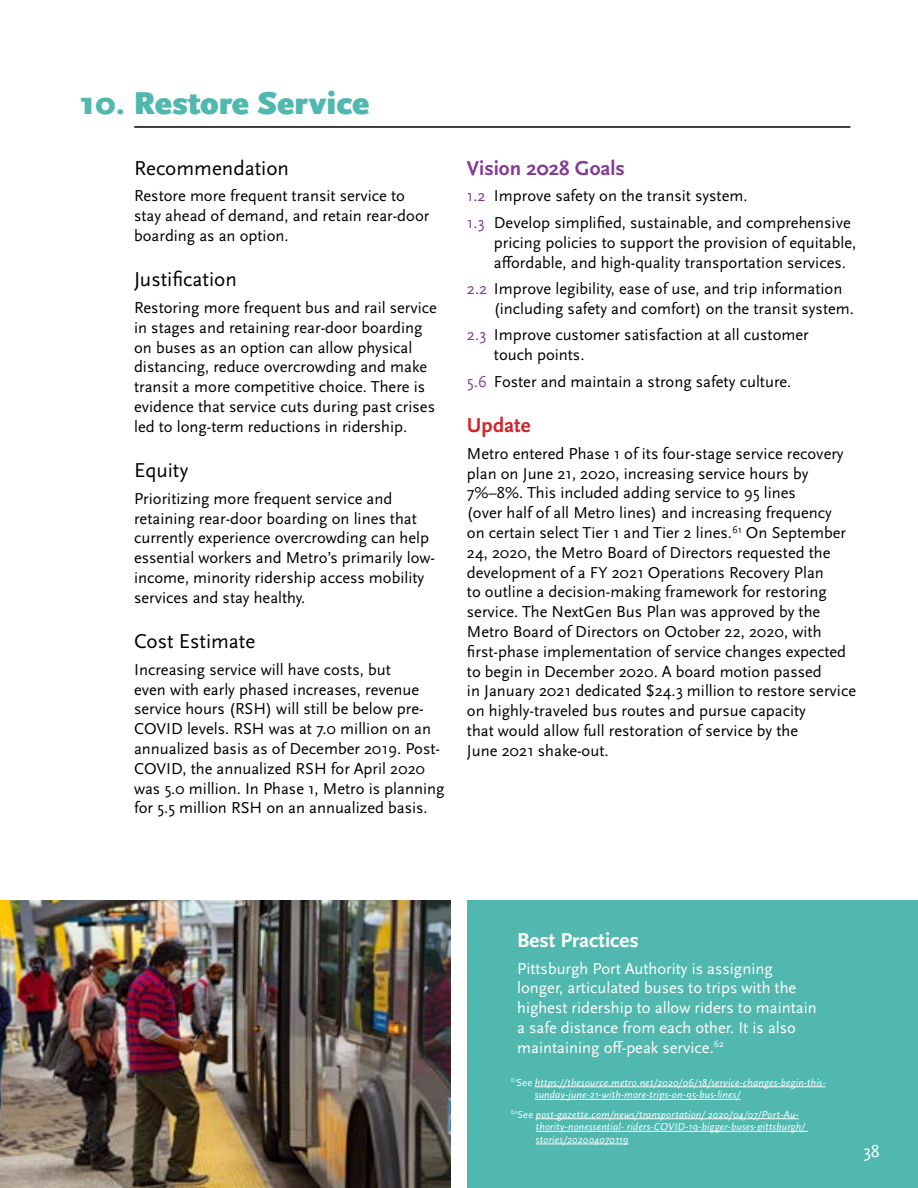
<style>
.page{position:relative;width:918px;height:1188px;background:#fff}
.page>*{position:absolute;margin:0;border:0;box-sizing:border-box;transform-origin:0 0}
.t1{font:900 33px "Scala Sans Pro";color:#51b8af}
.t2{font:21px "Scala Sans Pro";color:#000}
.t3{font:700 21px "Scala Sans Pro";color:#833b96}
.t4{font:700 21px "Scala Sans Pro";color:#fff}
.t5{font:700 21px "Scala Sans Pro";color:#d2232a}
.t6{font:18px "Scala Sans Pro";color:#fff}
.t7{font:16.5px/19.8px "Scala Sans Pro";color:#000}
.t8{font:16.5px/19.8px "Scala Sans Pro";color:#fff}
.t9{font:italic 10.5px/12.6px "Scala Sans Pro";letter-spacing:.02em;color:#fff}
.s1{color:#833b96}
.s2{font-style:normal}
</style>
<div class="page">
<div style="left:467px;top:900px;width:451px;height:288px;background:#51b8af"></div>
<img style="left:0;top:900px;width:451px;height:288px">
<hr style="left:134px;top:126px;width:717px;height:2px;background:#000">
<hr style="left:535px;top:1086px;width:291px;height:1px;background:#fff">
<hr style="left:535px;top:1099px;width:205px;height:1px;background:#fff">
<hr style="left:536px;top:1118px;width:263px;height:1px;background:#fff">
<hr style="left:536px;top:1131px;width:272px;height:1px;background:#fff">
<hr style="left:536px;top:1144px;width:92px;height:1px;background:#fff">
<h1 class="t1" style="left:80px;top:84px;width:291px">10. Restore Service</h1>
<p class="t2" style="left:134px;top:156px;width:156px">Recommendation</p>
<p class="t7" style="left:134px;top:186px;width:297px">Restore more frequent transit service to stay ahead of demand, and retain rear-door boarding as an option.</p>
<p class="t2" style="left:134px;top:268px;width:104px">Justification</p>
<p class="t7" style="left:134px;top:298px;width:304px">Restoring more frequent bus and rail service in stages and retaining rear-door boarding on buses as an option can allow physical distancing, reduce overcrowding and make transit a more competitive choice. There is evidence that service cuts during past crises led to long-term reductions in ridership.</p>
<p class="t2" style="left:134px;top:458px;width:56px">Equity</p>
<p class="t7" style="left:134px;top:489px;width:302px">Prioritizing more frequent service and retaining rear-door boarding on lines that currently experience overcrowding can help essential workers and Metro’s primarily low&shy;income, minority ridership access mobility services and stay healthy.</p>
<p class="t2" style="left:134px;top:629px;width:123px">Cost Estimate</p>
<p class="t7" style="left:134px;top:660px;width:312px">Increasing service will have costs, but<br>even with early phased increases, revenue service hours (RSH) will still be below pre-COVID levels. RSH was at 7.0 million on an annualized basis as of December 2019. Post-COVID, the annualized RSH for April 2020 was 5.0 million. In Phase 1, Metro is planning for 5.5 million RSH on an annualized basis.</p>
<p class="t3" style="left:467px;top:156px;width:160px">Vision 2028 Goals</p>
<p class="t7" style="left:467px;top:183px;width:385px;line-height:26.5px"><span class="s1">1.2</span> Improve safety on the transit system.<br><span class="s1">1.3</span> Develop simplified, sustainable, and comprehensive</p>
<p class="t7" style="left:494px;top:232px;width:364px">pricing policies to support the provision of equitable, affordable, and high-quality transportation services.</p>
<p class="t7" style="left:494px;top:279px;width:362px;text-indent:-27px"><span class="s1">2.2</span> Improve legibility, ease of use, and trip information (including safety and comfort) on the transit system.</p>
<p class="t7" style="left:494px;top:325px;width:316px;text-indent:-27px"><span class="s1">2.3</span> Improve customer satisfaction at all customer touch points.</p>
<p class="t7" style="left:467px;top:372px;width:326px"><span class="s1">5.6</span> Foster and maintain a strong safety culture.</p>
<p class="t5" style="left:467px;top:413px;width:65px">Update</p>
<p class="t7" style="left:467px;top:444px;width:391px">Metro entered Phase 1 of its four-stage service recovery plan on June 21, 2020, increasing service hours by 7%–8%. This included adding service to 95 lines<br>(over half of all Metro lines) and increasing frequency<br>on certain select Tier 1 and Tier 2 lines.<sup>61</sup> On September 24, 2020, the Metro Board of Directors requested the development of a FY 2021 Operations Recovery Plan<br>to outline a decision-making framework for restoring service. The NextGen Bus Plan was approved by the Metro Board of Directors on October 22, 2020, with first-phase implementation of service changes expected to begin in December 2020. A board motion passed<br>in January 2021 dedicated $24.3 million to restore service on highly-traveled bus routes and pursue capacity<br>that would allow full restoration of service by the<br>June 2021 shake-out.</p>
<p class="t4" style="left:517px;top:928px;width:123px">Best Practices</p>
<p class="t8" style="left:517px;top:958px;width:301px">Pittsburgh Port Authority is assigning longer, articulated buses to trips with the highest ridership to allow riders to maintain a safe distance from each other. It is also maintaining off-peak service.<sup>62</sup></p>
<p class="t9" style="left:535px;top:1076px;width:292px;text-indent:-24px"><sup>61</sup><span class="s2">See</span> https://thesource.metro.net/2020/06/18/service-changes-begin-this&shy;sunday-june-21-with-more-trips-on-95-bus-lines/</p>
<p class="t9" style="left:536px;top:1108px;width:271px;text-indent:-25px"><sup>62</sup><span class="s2">See</span> post-gazette.com/news/transportation/ 2020/04/07/Port-Au&shy;thority-nonessential- riders-COVID-19-bigger-buses-pittsburgh/ stories/202004070119</p>
<p class="t6" style="left:863px;top:1140px;width:18px">38</p>
</div>
